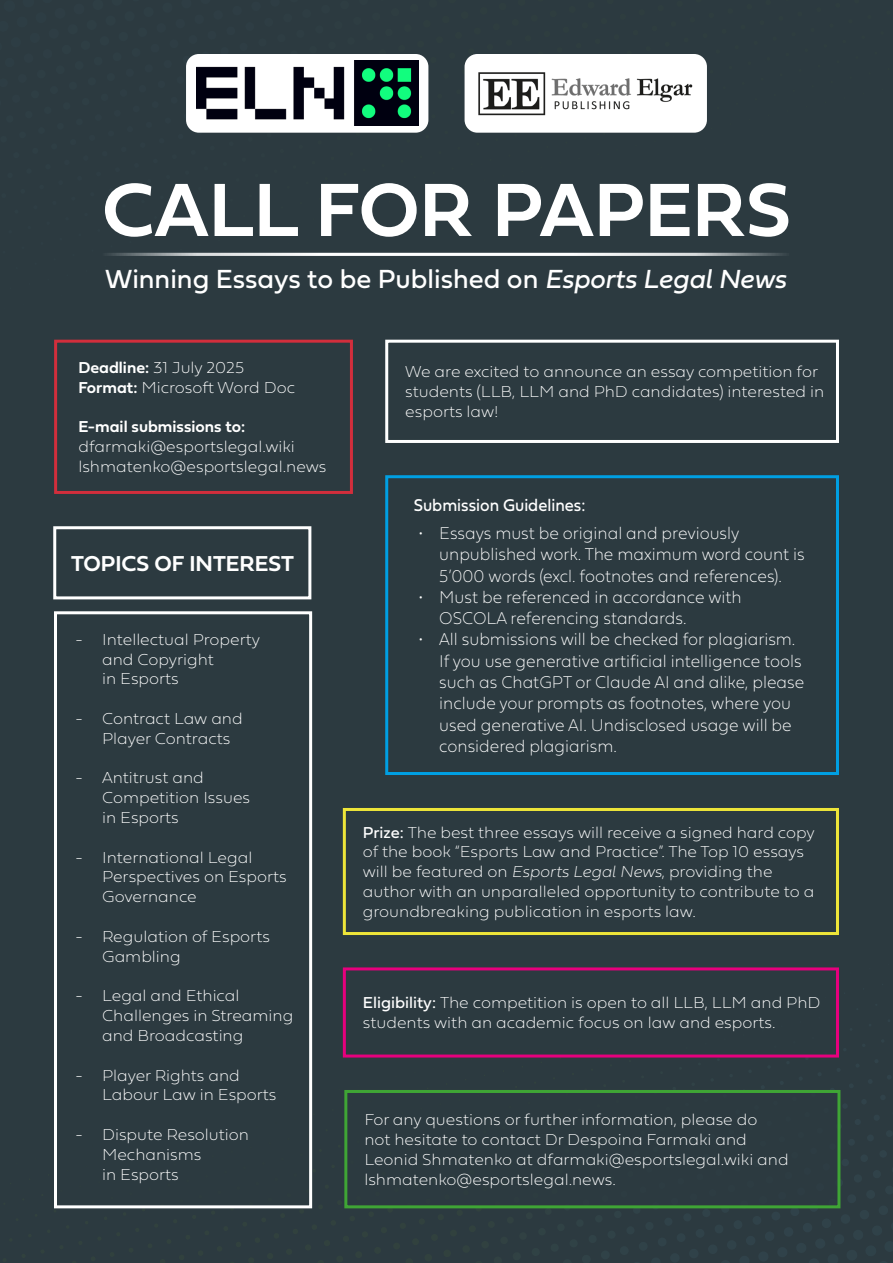
<style>
.page{position:relative;width:893px;height:1263px;background:#2c3a40}
.page>*{position:absolute;margin:0;border:0;box-sizing:border-box;transform-origin:0 0}
.t1{font:78.6px "Fieldwork Geo Demibold";color:#fff}
.t2{font:27.3px "Fieldwork Geo Regular";color:#fff}
.t3{font:22.5px "Fieldwork Geo Demibold";color:#fff}
.t4{font:17.7px/21.3px "Fieldwork Geo Hair";color:#fff;scale:.93 1}
.t5{font:17.7px "Fieldwork Geo Regular";color:#fff;scale:.93 1}
.t6{font:16.5px/19.8px "Fieldwork Geo Hair";color:#fff}
.t7{font:16.5px "Fieldwork Geo Demibold";color:#fff}
.s1{font-family:"Fieldwork";font-style:italic}
.s2{font-family:"Fieldwork Geo Demibold"}
.s3{font-family:"Fieldwork Geo Regular"}
.s4{font-family:"Fieldwork Italic Hair"}
</style>
<div class="page">
<svg style="left:54px;top:948px;width:787px;height:261px"></svg>
<div style="left:344px;top:1093px;width:493px;height:112px;background:#2c3a40"></div>
<div style="left:344px;top:1090px;width:496px;height:118px;border:3px solid #3fa535"></div>
<div style="left:385px;top:340px;width:454px;height:103px;border:3px solid #fff"></div>
<div style="left:385px;top:475px;width:454px;height:300px;border:3px solid #009fe3"></div>
<div style="left:343px;top:970px;width:493px;height:85px;background:#2c3a40"></div>
<div style="left:343px;top:967px;width:496px;height:90px;border:3px solid #e6007d"></div>
<div style="left:343px;top:808px;width:496px;height:127px;border:3px solid #eee539"></div>
<div style="left:186px;top:54px;width:242px;height:79px;background:#fff;border-radius:13px"></div>
<img style="left:196px;top:61px;width:222px;height:65px">
<div style="left:465px;top:54px;width:242px;height:79px;background:#fff;border-radius:13px"></div>
<img style="left:478px;top:72px;width:215px;height:44px">
<div style="left:53px;top:526px;width:258px;height:73px;border:3px solid #fff"></div>
<div style="left:57px;top:613px;width:255px;height:594px;background:#2c3a40"></div>
<div style="left:54px;top:611px;width:258px;height:597px;border:3px solid #fff"></div>
<div style="left:54px;top:340px;width:299px;height:154px;border:3px solid #d22e3c"></div>
<hr style="left:102px;top:253px;width:687px;height:3px;background:#fff">
<h1 class="t1" style="left:102px;top:148px;width:690px">CALL FOR PAPERS</h1>
<h2 class="t2" style="left:105px;top:257px;width:683px">Winning Essays to be Published on <span class="s1">Esports Legal News</span></h2>
<p class="t6" style="left:78px;top:357px;width:218px"><span class="s2">Deadline:</span> 31 July 2025<br><span class="s2">Format:</span> Microsoft Word Doc</p>
<p class="t7" style="left:78px;top:414px;width:168px">E-mail submissions to:</p>
<p class="t6" style="left:78px;top:436px;width:250px">dfarmaki@esportslegal.wiki lshmatenko@esportslegal.news</p>
<h3 class="t3" style="left:71px;top:545px;width:224px">TOPICS OF INTEREST</h3>
<p class="t6" style="left:102px;top:628px;width:159px;text-indent:-27px">- Intellectual Property and Copyright<br>in Esports</p>
<p class="t6" style="left:102px;top:708px;width:142px;text-indent:-27px">- Contract Law and<br>Player Contracts</p>
<p class="t6" style="left:102px;top:767px;width:150px;text-indent:-27px">- Antitrust and<br>Competition Issues in Esports</p>
<p class="t6" style="left:102px;top:846px;width:186px;text-indent:-27px">- International Legal<br>Perspectives on Esports<br>Governance</p>
<p class="t6" style="left:102px;top:925px;width:169px;text-indent:-27px">- Regulation of Esports<br>Gambling</p>
<p class="t6" style="left:102px;top:985px;width:193px;text-indent:-27px">- Legal and Ethical<br>Challenges in Streaming and Broadcasting</p>
<p class="t6" style="left:102px;top:1064px;width:176px;text-indent:-27px">- Player Rights and<br>Labour Law in Esports</p>
<p class="t6" style="left:102px;top:1123px;width:148px;text-indent:-27px">- Dispute Resolution<br>Mechanisms<br>in Esports</p>
<p class="t6" style="left:405px;top:361px;width:420px">We are excited to announce an essay competition for students (LLB, LLM and PhD candidates) interested in esports law!</p>
<p class="t5" style="left:414px;top:491px;width:186px">Submission Guidelines:</p>
<p class="t4" style="left:439px;top:521px;width:395px;text-indent:-21px">• Essays must be original and previously unpublished work. The maximum word count is<br>5’000 words (excl. footnotes and references).</p>
<p class="t4" style="left:439px;top:585px;width:327px;text-indent:-21px">• Must be referenced in accordance with<br>OSCOLA referencing standards.</p>
<p class="t4" style="left:439px;top:628px;width:394px;text-indent:-21px">• All submissions will be checked for plagiarism.<br>If you use generative artificial intelligence tools such as ChatGPT or Claude AI and alike, please include your prompts as footnotes, where you used generative AI. Undisclosed usage will be considered plagiarism.</p>
<p class="t6" style="left:363px;top:821px;width:453px"><span class="s3">Prize:</span> The best three essays will receive a signed hard copy of the book “Esports Law and Practice”. The Top 10 essays will be featured on <span class="s4">Esports Legal News</span>, providing the author with an unparalleled opportunity to contribute to a groundbreaking publication in esports law.</p>
<p class="t6" style="left:363px;top:992px;width:459px"><span class="s3">Eligibility:</span> The competition is open to all LLB, LLM and PhD students with an academic focus on law and esports.</p>
<p class="t6" style="left:364px;top:1109px;width:426px">For any questions or further information, please do<br>not hesitate to contact Dr Despoina Farmaki and Leonid Shmatenko at dfarmaki@esportslegal.wiki and lshmatenko@esportslegal.news.</p>
</div>
